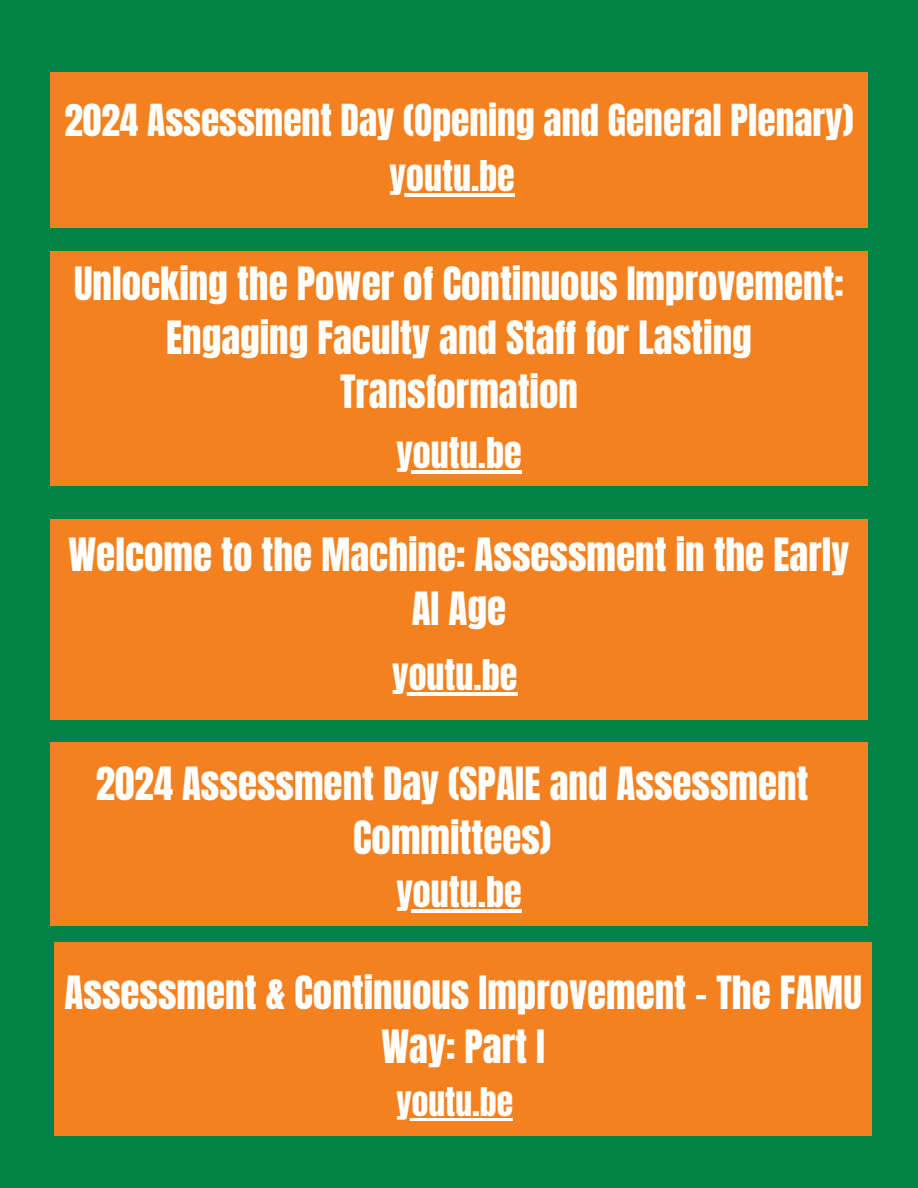
<style>
.page{position:relative;width:918px;height:1188px;background:#008344}
.page>*{position:absolute;margin:0;border:0;box-sizing:border-box;transform-origin:0 0}
.t1{font:39px/54px "Anton";color:#fff;text-align:center}
.t2{font:37.5px "Anton";color:#fff}
.t3{font:36px "Anton";color:#fff}
.t4{font:33.6px "Anton";color:#fff}
</style>
<div class="page">
<div style="left:50px;top:72px;width:818px;height:156px;background:#f4811f"></div>
<div style="left:50px;top:251px;width:817px;height:234px;background:#f4811f"></div>
<div style="left:55px;top:943px;width:817px;height:193px;background:#f4811f"></div>
<div style="left:50px;top:519px;width:818px;height:201px;background:#f4811f"></div>
<hr style="left:390px;top:193px;width:125px;height:4px;background:#fff">
<hr style="left:392px;top:693px;width:125px;height:3px;background:#fff">
<hr style="left:396px;top:1118px;width:117px;height:2px;background:#fff">
<hr style="left:396px;top:470px;width:126px;height:4px;background:#fff">
<div style="left:50px;top:742px;width:818px;height:183px;background:#f4811f"></div>
<hr style="left:396px;top:909px;width:126px;height:4px;background:#fff">
<h1 class="t2" style="left:64px;top:93px;width:791px">2024 Assessment Day (Opening and General Plenary)</h1>
<h1 class="t3" style="left:390px;top:150px;width:127px">youtu.be</h1>
<h1 class="t1" style="left:74px;top:257px;width:771px">Unlocking the Power of Continuous Improvement:<br>Engaging Faculty and Staff for Lasting<br>Transformation</h1>
<h1 class="t3" style="left:396px;top:427px;width:127px">youtu.be</h1>
<h1 class="t1" style="left:69px;top:529px;width:782px">Welcome to the Machine: Assessment in the Early<br>AI Age</h1>
<h1 class="t3" style="left:392px;top:649px;width:127px">youtu.be</h1>
<h1 class="t1" style="left:96px;top:757px;width:714px">2024 Assessment Day (SPAlE and Assessment<br>Committees)</h1>
<p class="t3" style="left:396px;top:866px;width:127px">youtu.be</p>
<h1 class="t1" style="left:65px;top:966px;width:799px">Assessment &amp; Continuous Improvement – The FAMU<br>Way: Part I</h1>
<h1 class="t4" style="left:396px;top:1078px;width:118px">youtu.be</h1>
</div>
